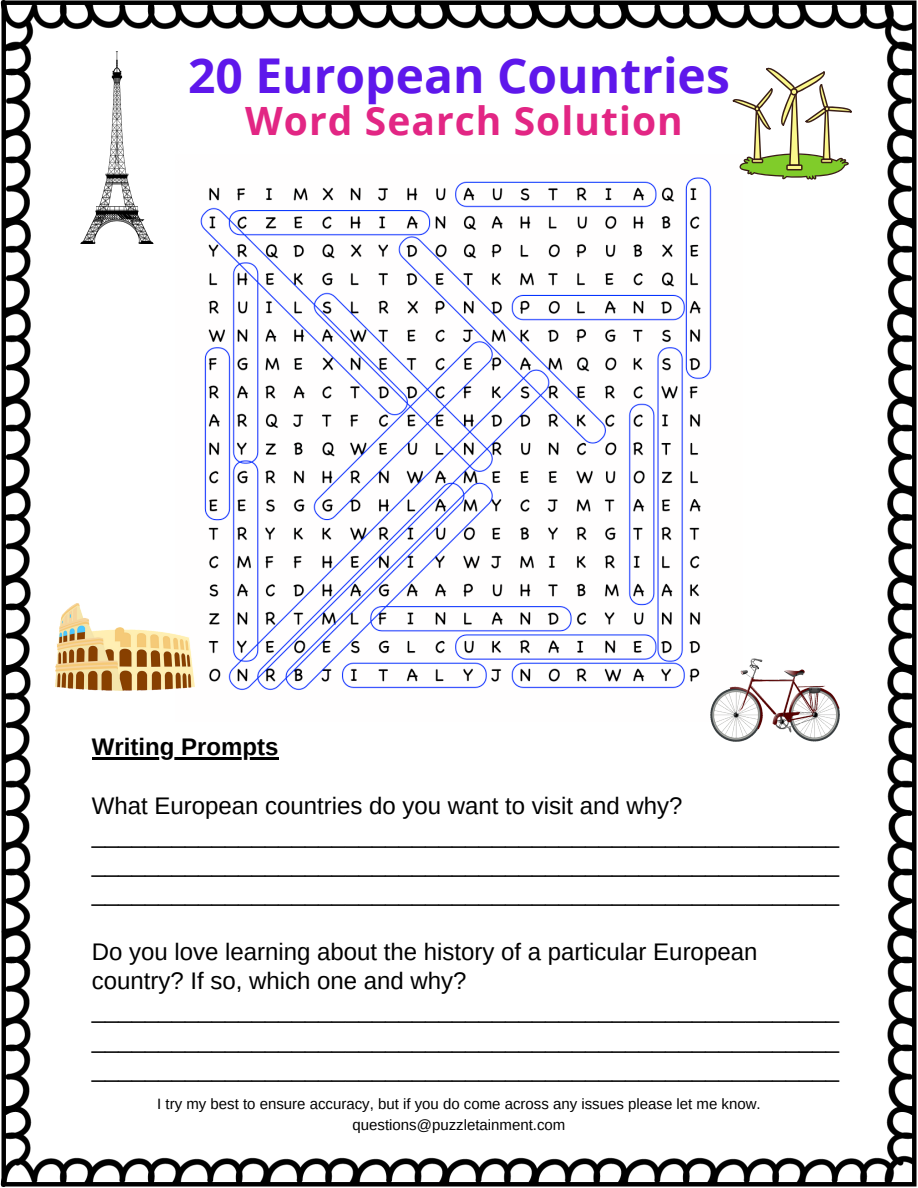
<style>
.page{position:relative;width:918px;height:1188px;background:#fff}
.page>*{position:absolute;margin:0;border:0;box-sizing:border-box;transform-origin:0 0}
.t1{font:700 48px "Open Sans";color:#5e17eb}
.t2{font:700 39px "Open Sans";letter-spacing:.025em;color:#e22684}
.t3{font:24px/29.2px "Arimo";color:#000;text-align:justify}
.t4{font:700 24px "Arimo";color:#000}
.t5{font:15px "Arimo";color:#000}
</style>
<div class="page">
<img style="left:0;top:0;width:917px;height:1187px">
<hr style="left:92px;top:757px;width:186px;height:3px;background:#000">
<img style="left:175px;top:154px;width:567px;height:567px">
<img style="left:711px;top:659px;width:129px;height:83px">
<img style="left:55px;top:604px;width:140px;height:86px">
<img style="left:69px;top:51px;width:96px;height:193px">
<svg style="left:732px;top:65px;width:120px;height:115px"></svg>
<p class="t1" style="left:188px;top:41px;width:543px">20 European Countries</p>
<p class="t2" style="left:245px;top:94px;width:439px">Word Search Solution</p>
<p class="t4" style="left:92px;top:733px;width:188px">Writing Prompts</p>
<p class="t3" style="left:92px;top:791px;width:592px">What European countries do you want to visit and why?</p>
<p class="t3" style="left:92px;top:820px;width:749px">________________________________________________________ ________________________________________________________ ________________________________________________________</p>
<p class="t3" style="left:92px;top:937px;width:749px;text-align:left">Do you love learning about the history of a particular European country? If so, which one and why? ________________________________________________________ ________________________________________________________ ________________________________________________________</p>
<p class="t5" style="left:157px;top:1096px;width:605px">I try my best to ensure accuracy, but if you do come across any issues please let me know.</p>
<p class="t5" style="left:353px;top:1116px;width:214px">questions@puzzletainment.com</p>
</div>
